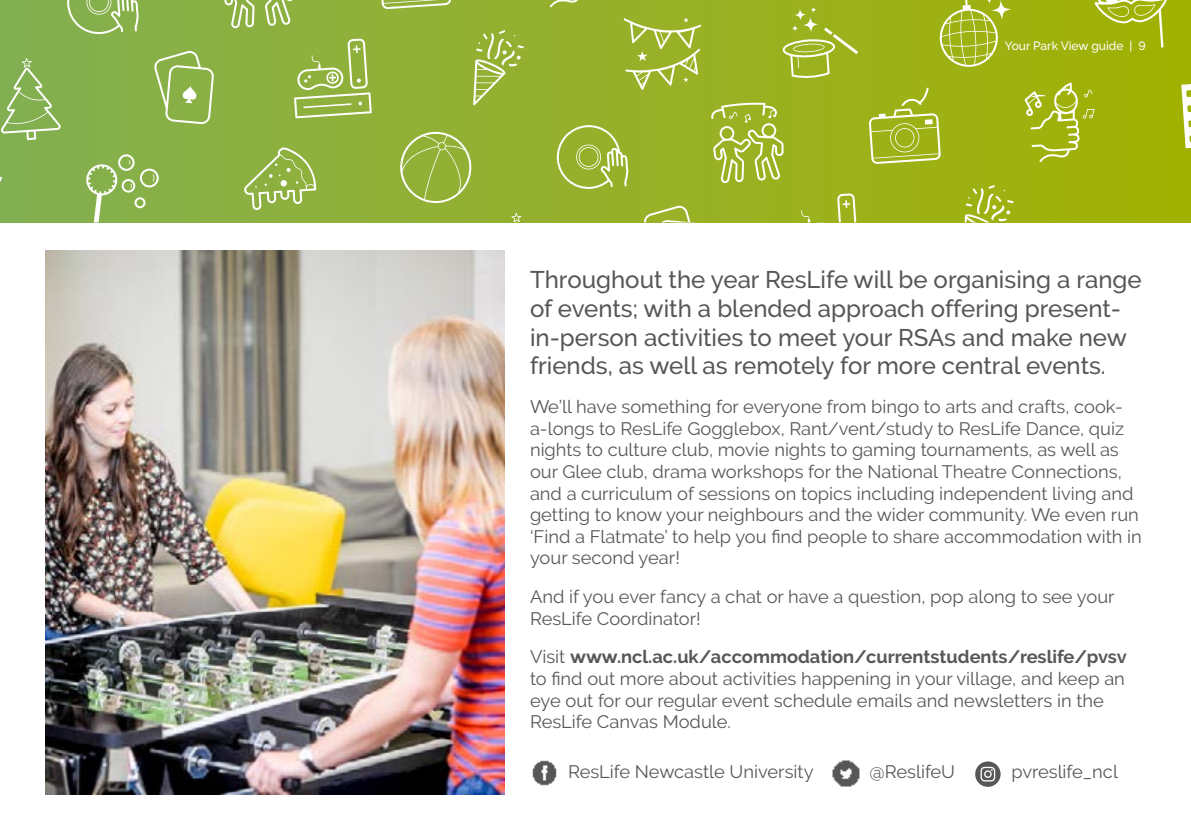
<style>
.page{position:relative;width:1191px;height:840px;background:#fff}
.page>*{position:absolute;margin:0;border:0;box-sizing:border-box;transform-origin:0 0}
.t1{font:500 24px/28.8px "Derailed";color:#575756}
.t2{font:18px/21.6px "Derailed";color:#575756}
.t3{font:500 12px "Derailed";color:#fff}
.s1{font-weight:700}
</style>
<div class="page">
<div style="left:0;top:0;width:1191px;height:222px;background:linear-gradient(to right,#85af52,#a4b103)"></div>
<svg style="left:473px;top:30px;width:51px;height:75px;background:#a4bc51"></svg>
<svg style="left:379px;top:0;width:72px;height:9px"></svg>
<svg style="left:1px;top:58px;width:60px;height:82px;background:#91b863"></svg>
<svg style="left:541px;top:0;width:49px;height:7px"></svg>
<svg style="left:223px;top:0;width:71px;height:28px;background:#a6c16b"></svg>
<svg style="left:67px;top:0;width:72px;height:35px;background:#9abd69"></svg>
<svg style="left:154px;top:51px;width:60px;height:73px;background:#9bbc62"></svg>
<svg style="left:294px;top:38px;width:78px;height:80px;background:#a1bd5c"></svg>
<svg style="left:963px;top:184px;width:50px;height:38px;background:#aebe3a"></svg>
<svg style="left:643px;top:205px;width:60px;height:17px"></svg>
<svg style="left:0;top:168px;width:2px;height:54px"></svg>
<svg style="left:490px;top:213px;width:60px;height:10px"></svg>
<svg style="left:86px;top:154px;width:73px;height:68px;background:#97ba62"></svg>
<svg style="left:399px;top:130px;width:73px;height:74px;background:#9db84b"></svg>
<svg style="left:556px;top:125px;width:72px;height:64px;background:#a6bb4b"></svg>
<svg style="left:244px;top:147px;width:72px;height:63px;background:#9cbb5a"></svg>
<svg style="left:786px;top:193px;width:71px;height:29px;background:#a3b72f"></svg>
<svg style="left:991px;top:0;width:20px;height:20px"></svg>
<svg style="left:939px;top:0;width:59px;height:68px;background:#aebe3b"></svg>
<svg style="left:803px;top:17px;width:15px;height:15px"></svg>
<svg style="left:794px;top:9px;width:12px;height:12px"></svg>
<svg style="left:810px;top:7px;width:6px;height:6px"></svg>
<svg style="left:782px;top:25px;width:76px;height:54px;background:#a9bb3c"></svg>
<svg style="left:1094px;top:0;width:73px;height:47px;background:#acbc28"></svg>
<svg style="left:1024px;top:83px;width:70px;height:79px;background:#acbc2e"></svg>
<svg style="left:868px;top:88px;width:73px;height:76px;background:#aabc38"></svg>
<svg style="left:1181px;top:70px;width:10px;height:78px"></svg>
<svg style="left:623px;top:17px;width:78px;height:73px;background:#a7bc48"></svg>
<svg style="left:710px;top:102px;width:73px;height:81px;background:#aec04f"></svg>
<img style="left:532px;top:760px;width:25px;height:26px">
<img style="left:832px;top:760px;width:28px;height:27px">
<div style="left:975px;top:761px;width:25px;height:25px;background:#575756;border-radius:50%"></div>
<svg style="left:980px;top:766px;width:15px;height:15px"></svg>
<img style="left:45px;top:250px;width:460px;height:544px">
<p class="t3" style="left:1005px;top:39px;width:142px">Your Park View guide | 9</p>
<h1 class="t1" style="left:530px;top:265px;width:613px">Throughout the year ResLife will be organising a range of events; with a blended approach offering present&shy;in-person activities to meet your RSAs and make new friends, as well as remotely for more central events.</h1>
<p class="t2" style="left:530px;top:396px;width:613px">We’ll have something for everyone from bingo to arts and crafts, cook&shy;a-longs to ResLife Gogglebox, Rant/vent/study to ResLife Dance, quiz nights to culture club, movie nights to gaming tournaments, as well as our Glee club, drama workshops for the National Theatre Connections, and a curriculum of sessions on topics including independent living and getting to know your neighbours and the wider community. We even run ‘Find a Flatmate’ to help you find people to share accommodation with in your second year!</p>
<p class="t2" style="left:530px;top:585px;width:586px">And if you ever fancy a chat or have a question, pop along to see your<br>ResLife Coordinator!</p>
<p class="t2" style="left:530px;top:646px;width:598px">Visit <span class="s1">www.ncl.ac.uk/accommodation/currentstudents/reslife/pvsv </span>to find out more about activities happening in your village, and keep an eye out for our regular event schedule emails and newsletters in the ResLife Canvas Module.</p>
<p class="t2" style="left:568px;top:760px;width:247px">ResLife Newcastle University</p>
<p class="t2" style="left:869px;top:760px;width:87px">@ReslifeU</p>
<p class="t2" style="left:1011px;top:760px;width:108px">pvreslife_ncl</p>
</div>
